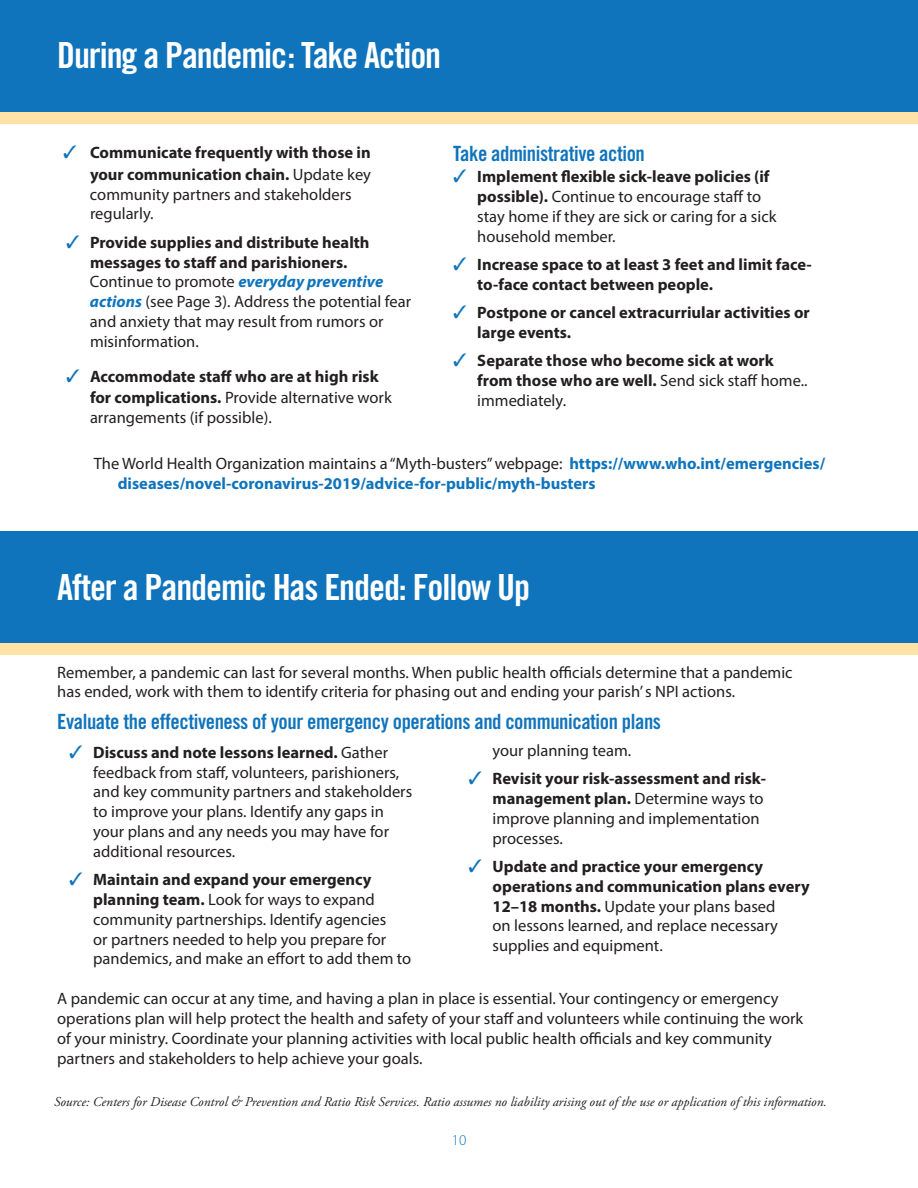
<style>
.page{position:relative;width:918px;height:1188px;background:#fff}
.page>*{position:absolute;margin:0;border:0;box-sizing:border-box;transform-origin:0 0}
.t1{font:36px "Trade Gothic Bold Cond Twenty";letter-spacing:-.03em;color:#fff}
.t2{font:21px "Trade Gothic Bold Cond Twenty";letter-spacing:-.02em;color:#1074bc}
.t3{font:16.5px/19.8px "Myriad Pro";color:#231f20}
.t4{font:700 16.5px/19.8px "Myriad Pro";color:#231f20}
.t5{font:700 16.5px/19.8px "Myriad Pro";color:#1074bc}
.t6{font:300 15px "Myriad Pro";color:#1074bc}
.t7{font:italic 13.5px "Adobe Garamond Pro";color:#231f20}
.s1{color:#1074bc}
.s2{font-weight:400}
.s3{font-weight:700}
.s4{font-weight:700;font-style:italic;color:#1074bc}
.s5{font-weight:400;color:#231f20}
</style>
<div class="page">
<div style="left:0;top:0;width:918px;height:111px;background:#1074bc"></div>
<div style="left:0;top:112px;width:918px;height:11px;background:#ffe2a5"></div>
<div style="left:0;top:531px;width:918px;height:115px;background:#1074bc"></div>
<div style="left:0;top:643px;width:918px;height:12px;background:#ffe2a5"></div>
<p class="t1" style="left:57px;top:33px;width:385px">During a Pandemic: Take Action</p>
<p class="t4" style="left:63px;top:141px;width:310px;line-height:21.6px;text-align:right"><span class="s1">✓</span> Communicate frequently with those in your communication chain. <span class="s2">Update key</span></p>
<p class="t3" style="left:90px;top:184px;width:263px">community partners and stakeholders regularly.</p>
<p class="t3" style="left:90px;top:232px;width:323px;text-indent:-24px"><span class="s1">✓</span> <span class="s3">Provide supplies and distribute health messages to staff and parishioners.<br></span>Continue to promote <span class="s4">everyday preventive actions</span> (see Page 3). Address the potential fear and anxiety that may result from rumors or misinformation.</p>
<p class="t4" style="left:90px;top:365px;width:303px;line-height:21.6px;text-indent:-24px"><span class="s1">✓</span> Accommodate staff who are at high risk for complications. <span class="s2">Provide alternative work</span></p>
<p class="t3" style="left:90px;top:408px;width:182px">arrangements (if possible).</p>
<p class="t2" style="left:453px;top:140px;width:193px">Take administrative action</p>
<p class="t3" style="left:477px;top:166px;width:301px;text-indent:-24px"><span class="s1">✓</span> <span class="s3">Implement flexible sick-leave policies (if possible).</span> Continue to encourage staff to stay home if they are sick or caring for a sick household member.</p>
<p class="t4" style="left:477px;top:254px;width:336px;text-indent:-24px"><span class="s1">✓</span> Increase space to at least 3 feet and limit face&shy;to-face contact between people.</p>
<p class="t4" style="left:477px;top:302px;width:334px;text-indent:-24px"><span class="s1">✓</span> Postpone or cancel extracurriular activities or large events.</p>
<p class="t4" style="left:477px;top:350px;width:328px;text-indent:-24px"><span class="s1">✓</span> Separate those who become sick at work from those who are well. <span class="s2">Send sick staff home.. immediately.</span></p>
<p class="t5" style="left:118px;top:453px;width:709px;text-indent:-24px"><span class="s5">The World Health Organization maintains a “Myth-busters” webpage:</span> https://www.who.int/emergencies/ diseases/novel-coronavirus-2019/advice-for-public/myth-busters</p>
<p class="t1" style="left:57px;top:565px;width:474px">After a Pandemic Has Ended: Follow Up</p>
<p class="t3" style="left:57px;top:662px;width:737px">Remember, a pandemic can last for several months. When public health officials determine that a pandemic has ended, work with them to identify criteria for phasing out and ending your parish’ s NPI actions.</p>
<p class="t2" style="left:57px;top:709px;width:605px">Evaluate the effectiveness of your emergency operations and communication plans</p>
<p class="t3" style="left:93px;top:742px;width:320px;text-indent:-24px"><span class="s1">✓</span> <span class="s3">Discuss and note lessons learned.</span> Gather feedback from staff, volunteers, parishioners, and key community partners and stakeholders to improve your plans. Identify any gaps in your plans and any needs you may have for additional resources.</p>
<p class="t3" style="left:93px;top:869px;width:320px;text-indent:-24px"><span class="s1">✓</span> <span class="s3">Maintain and expand your emergency planning team.</span> Look for ways to expand community partnerships. Identify agencies<br>or partners needed to help you prepare for pandemics, and make an effort to add them to</p>
<p class="t3" style="left:493px;top:740px;width:139px">your planning team.</p>
<p class="t3" style="left:493px;top:769px;width:275px;text-indent:-24px"><span class="s1">✓</span> <span class="s3">Revisit your risk-assessment and risk&shy;management plan.</span> Determine ways to improve planning and implementation processes.</p>
<p class="t4" style="left:493px;top:856px;width:319px;text-indent:-24px"><span class="s1">✓</span> Update and practice your emergency operations and communication plans every 12–18 months. <span class="s2">Update your plans based<br>on lessons learned, and replace necessary supplies and equipment.</span></p>
<p class="t3" style="left:57px;top:989px;width:748px">A pandemic can occur at any time, and having a plan in place is essential. Your contingency or emergency operations plan will help protect the health and safety of your staff and volunteers while continuing the work of your ministry. Coordinate your planning activities with local public health officials and key community partners and stakeholders to help achieve your goals.</p>
<p class="t7" style="left:54px;top:1093px;width:774px">Source: Centers for Disease Control &amp; Prevention and Ratio Risk Services. Ratio assumes no liability arising out of the use or application of this information.</p>
<p class="t6" style="left:452px;top:1131px;width:16px">10</p>
</div>
